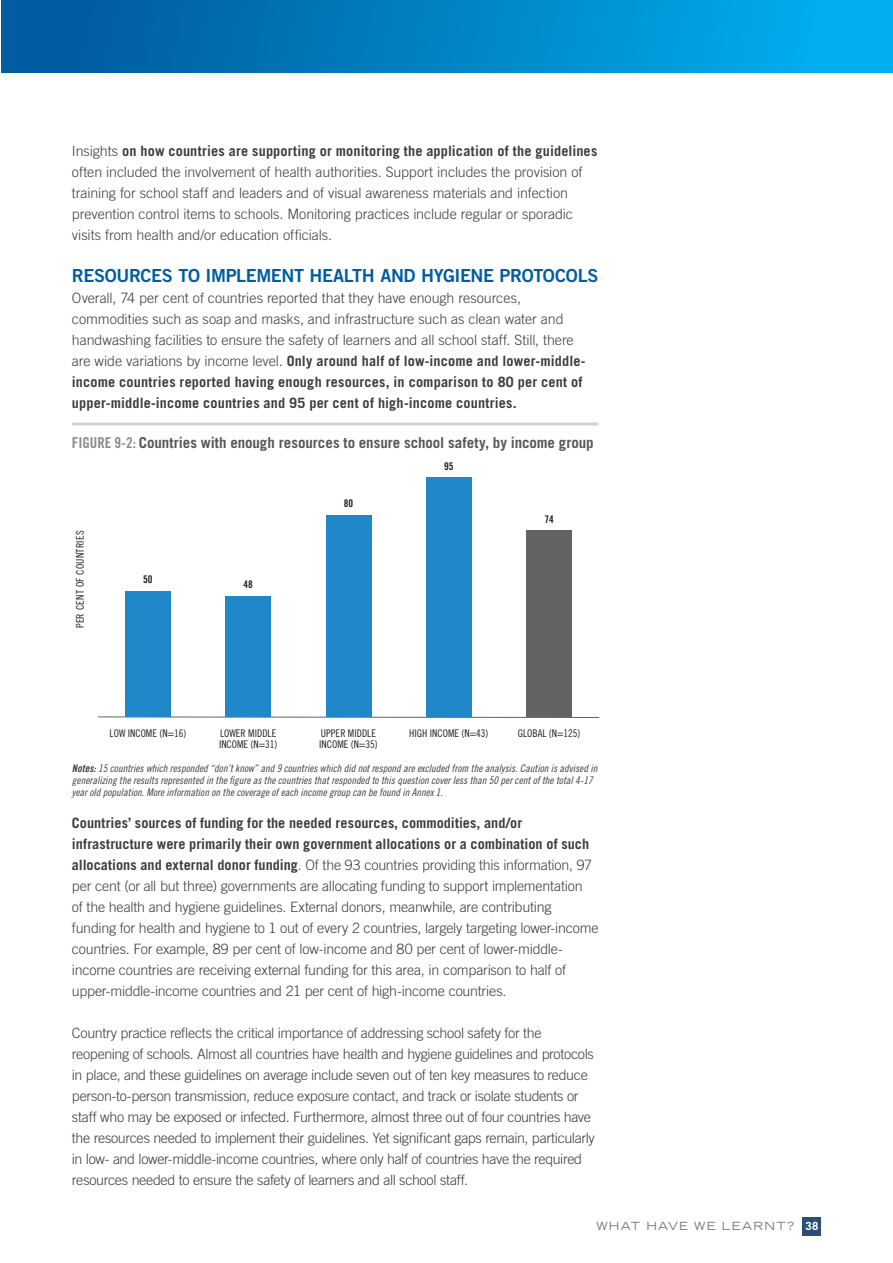
<style>
.page{position:relative;width:893px;height:1263px;background:#fff}
.page>*{position:absolute;margin:0;border:0;box-sizing:border-box;transform-origin:0 0}
.Headline_2{font:18px "Trade Gothic LT Std Bd 2";letter-spacing:-.02em;color:#015da1}
.Chart_Head{font:700 15px "Trade Gothic LT Std";letter-spacing:-.005em;color:#57585a}
.Text{font:300 14.25px/21px "Trade Gothic LT Std";letter-spacing:-.015em;color:#3e3e3f}
.t1{font:expanded 11.25px "Trade Gothic LT Std";letter-spacing:.11em;color:#76787b}
.Chart_Notes{font:10.5px/12px "Trade Gothic LT Std Cn 18 Obl";color:#3e3e3f}
.t2{font:10.5px/11.2px "Trade Gothic LT Std Cn 18";color:#231f20}
.t3{font:10.5px "Trade Gothic LT Std Cn 18";letter-spacing:.025em;color:#231f20}
.t4{font:10.5px "Trade Gothic LT Std Bd Cn 20";color:#231f20}
.s1{font-weight:700}
.s2{font-family:"Trade Gothic LT Std Bd Cn 20";font-weight:400;color:#8d8b8d}
.s3{font-family:"Trade Gothic LT Std Bd Cn 20 Obl"}
.s4{font-weight:700;font-stretch:normal;color:#fff}
</style>
<div class="page">
<div style="left:803px;top:1217px;width:18px;height:18px;background:#2a4f72"></div>
<div style="left:2px;top:0;width:891px;height:72px;background:linear-gradient(to right,#015599,#00b3f3)"></div>
<svg style="left:97px;top:716px;width:503px;height:2px"></svg>
<div style="left:125px;top:591px;width:46px;height:126px;background:#2088c9"></div>
<div style="left:226px;top:596px;width:45px;height:121px;background:#2088c9"></div>
<div style="left:326px;top:516px;width:45px;height:201px;background:#2088c9"></div>
<div style="left:426px;top:478px;width:45px;height:239px;background:#2088c9"></div>
<div style="left:526px;top:531px;width:46px;height:186px;background:#636366"></div>
<hr style="left:72px;top:422px;width:527px;height:3px;background:#d1d2d4">
<p class="Text" style="left:72px;top:140px;width:527px">Insights <span class="s1">on how countries are supporting or monitoring the application of the guidelines </span>often included the involvement of health authorities. Support includes the provision of training for school staff and leaders and of visual awareness materials and infection prevention control items to schools. Monitoring practices include regular or sporadic visits from health and/or education officials.</p>
<p class="Headline_2" style="left:72px;top:264px;width:528px">RESOURCES TO IMPLEMENT HEALTH AND HYGIENE PROTOCOLS</p>
<p class="Text" style="left:72px;top:287px;width:515px">Overall, 74 per cent of countries reported that they have enough resources, commodities such as soap and masks, and infrastructure such as clean water and handwashing facilities to ensure the safety of learners and all school staff. Still, there are wide variations by income level. <span class="s1">Only around half of low-income and lower-middle&shy;income countries reported having enough resources, in comparison to 80 per cent of upper-middle-income countries and 95 per cent of high-income countries.</span></p>
<p class="Chart_Head" style="left:72px;top:433px;width:523px"><span class="s2">FIGURE 9-2:</span> Countries with enough resources to ensure school safety, by income group</p>
<p class="t3" style="left:74px;top:628px;width:99px;rotate:-90deg">PER CENT OF COUNTRIES</p>
<p class="t4" style="left:143px;top:573px;width:11px">50</p>
<p class="t4" style="left:244px;top:578px;width:11px">48</p>
<p class="t2" style="left:110px;top:727px;width:78px">LOW INCOME (N=16)</p>
<p class="t2" style="left:219px;top:727px;width:60px">LOWER MIDDLE<br>INCOME (N=31)</p>
<p class="t4" style="left:344px;top:497px;width:11px">80</p>
<p class="t4" style="left:444px;top:460px;width:11px">95</p>
<p class="t4" style="left:544px;top:513px;width:11px">74</p>
<p class="t2" style="left:321px;top:727px;width:57px">UPPER MIDDLE</p>
<p class="t2" style="left:409px;top:727px;width:81px">HIGH INCOME (N=43)</p>
<p class="t2" style="left:518px;top:727px;width:64px">GLOBAL (N=125)</p>
<p class="t2" style="left:319px;top:739px;width:60px">INCOME (N=35)</p>
<p class="Chart_Notes" style="left:72px;top:763px;width:527px"><span class="s3">Notes:</span> 15 countries which responded “don’t know” and 9 countries which did not respond are excluded from the analysis. Caution is advised in generalizing the results represented in the figure as the countries that responded to this question cover less than 50 per cent of the total 4-17 year old population. More information on the coverage of each income group can be found in Annex 1.</p>
<p class="Text" style="left:72px;top:812px;width:528px"><span class="s1">Countries’ sources of funding for the needed resources, commodities, and/or infrastructure were primarily their own government allocations or a combination of such allocations and external donor funding</span>. Of the 93 countries providing this information, 97 per cent (or all but three) governments are allocating funding to support implementation<br>of the health and hygiene guidelines. External donors, meanwhile, are contributing funding for health and hygiene to 1 out of every 2 countries, largely targeting lower-income countries. For example, 89 per cent of low-income and 80 per cent of lower-middle&shy;income countries are receiving external funding for this area, in comparison to half of upper-middle-income countries and 21 per cent of high-income countries.</p>
<p class="Text" style="left:72px;top:1022px;width:524px">Country practice reflects the critical importance of addressing school safety for the reopening of schools. Almost all countries have health and hygiene guidelines and protocols in place, and these guidelines on average include seven out of ten key measures to reduce person-to-person transmission, reduce exposure contact, and track or isolate students or staff who may be exposed or infected. Furthermore, almost three out of four countries have the resources needed to implement their guidelines. Yet significant gaps remain, particularly in low- and lower-middle-income countries, where only half of countries have the required resources needed to ensure the safety of learners and all school staff.</p>
<p class="t1" style="left:596px;top:1219px;width:223px">WHAT HAVE WE LEARNT? <span class="s4">38</span></p>
</div>
